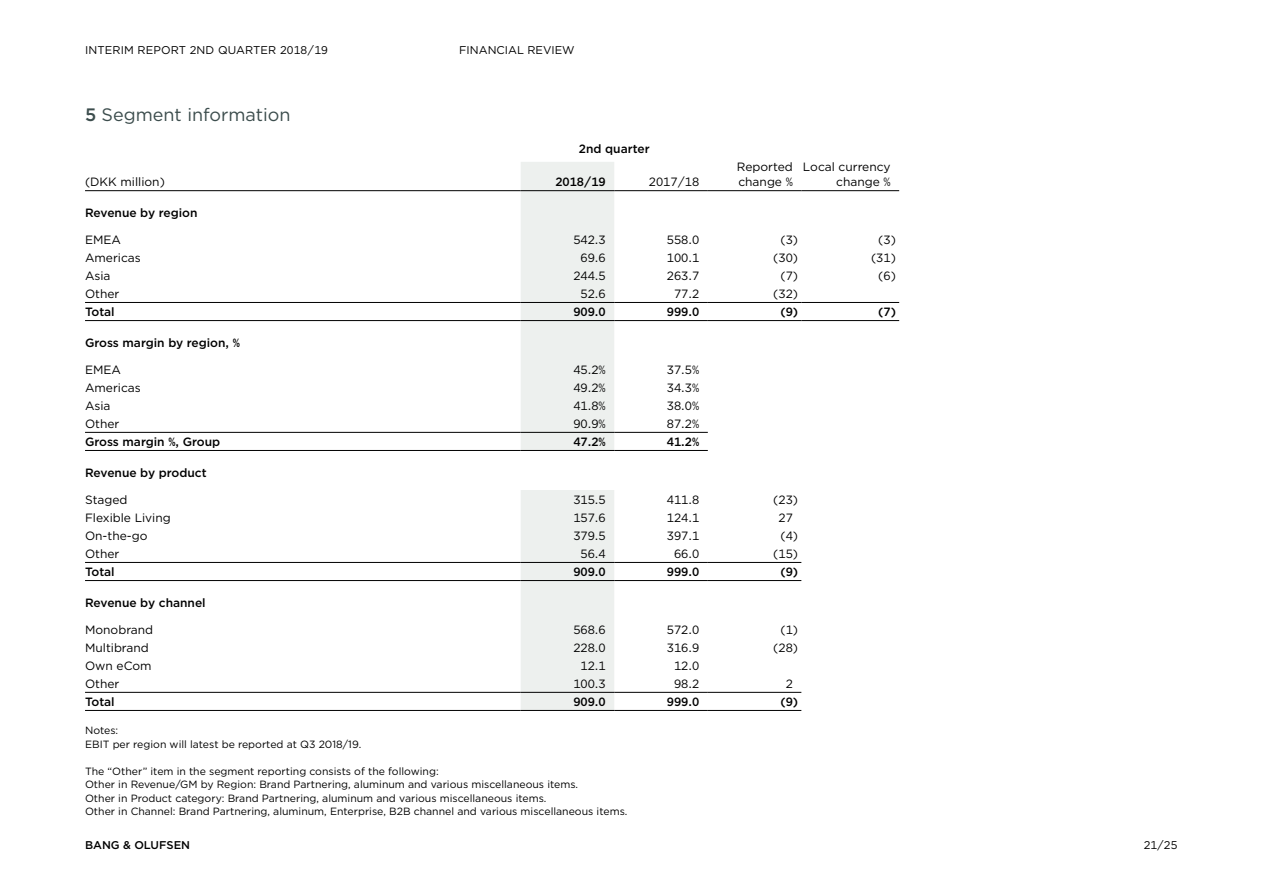
<style>
.page{position:relative;width:1263px;height:893px;background:#fff}
.page>*{position:absolute;margin:0;border:0;box-sizing:border-box;transform-origin:0 0}
.t1{font:18px "Gotham";color:#3c4d4d}
.t2{font:12px/15px "Gotham";color:#000}
.t3{font:500 12px "Gotham";color:#000}
.t4{font:11.25px "Gotham";letter-spacing:.01em;color:#000}
.t5{font:500 11.25px "Gotham";color:#000}
.t6{font:10.5px/13.5px "Gotham";color:#000}
.s1{font-weight:500}
</style>
<div class="page">
<div style="left:521px;top:162px;width:93px;height:288px;background:#edf0ee"></div>
<hr style="left:85px;top:190px;width:436px;height:1px;background:#000">
<hr style="left:521px;top:190px;width:93px;height:1px;background:#000">
<hr style="left:614px;top:190px;width:94px;height:1px;background:#000">
<hr style="left:708px;top:190px;width:93px;height:1px;background:#000">
<hr style="left:801px;top:190px;width:98px;height:1px;background:#000">
<hr style="left:85px;top:302px;width:436px;height:1px;background:#000">
<hr style="left:521px;top:302px;width:93px;height:1px;background:#000">
<hr style="left:614px;top:302px;width:94px;height:1px;background:#000">
<hr style="left:708px;top:302px;width:93px;height:1px;background:#000">
<hr style="left:801px;top:302px;width:98px;height:1px;background:#000">
<hr style="left:85px;top:320px;width:436px;height:1px;background:#000">
<hr style="left:521px;top:320px;width:93px;height:1px;background:#000">
<hr style="left:614px;top:320px;width:94px;height:1px;background:#000">
<hr style="left:708px;top:320px;width:93px;height:1px;background:#000">
<hr style="left:801px;top:320px;width:98px;height:1px;background:#000">
<hr style="left:85px;top:432px;width:436px;height:1px;background:#000">
<hr style="left:521px;top:432px;width:93px;height:1px;background:#000">
<hr style="left:614px;top:432px;width:94px;height:1px;background:#000">
<hr style="left:85px;top:450px;width:436px;height:1px;background:#000">
<hr style="left:521px;top:450px;width:93px;height:1px;background:#000">
<hr style="left:614px;top:450px;width:94px;height:1px;background:#000">
<div style="left:521px;top:490px;width:93px;height:220px;background:#edf0ee"></div>
<hr style="left:85px;top:562px;width:436px;height:1px;background:#000">
<hr style="left:521px;top:562px;width:93px;height:1px;background:#000">
<hr style="left:614px;top:562px;width:94px;height:1px;background:#000">
<hr style="left:708px;top:562px;width:93px;height:1px;background:#000">
<hr style="left:85px;top:580px;width:436px;height:1px;background:#000">
<hr style="left:521px;top:580px;width:93px;height:1px;background:#000">
<hr style="left:614px;top:580px;width:94px;height:1px;background:#000">
<hr style="left:708px;top:580px;width:93px;height:1px;background:#000">
<hr style="left:85px;top:692px;width:436px;height:1px;background:#000">
<hr style="left:521px;top:692px;width:93px;height:1px;background:#000">
<hr style="left:614px;top:692px;width:94px;height:1px;background:#000">
<hr style="left:708px;top:692px;width:93px;height:1px;background:#000">
<hr style="left:85px;top:710px;width:436px;height:1px;background:#000">
<hr style="left:521px;top:710px;width:93px;height:1px;background:#000">
<hr style="left:614px;top:710px;width:94px;height:1px;background:#000">
<hr style="left:708px;top:710px;width:93px;height:1px;background:#000">
<p class="t4" style="left:85px;top:42px;width:244px">INTERIM REPORT 2ND QUARTER 2018/19</p>
<p class="t4" style="left:459px;top:42px;width:117px">FINANCIAL REVIEW</p>
<h1 class="t1" style="left:85px;top:103px;width:207px"><span class="s1">5</span> Segment information</h1>
<p class="t3" style="left:579px;top:141px;width:72px">2nd quarter</p>
<p class="t2" style="left:85px;top:174px;width:81px">(DKK million)</p>
<p class="t3" style="left:555px;top:174px;width:52px">2018/19</p>
<p class="t2" style="left:649px;top:174px;width:52px">2017/18</p>
<p class="t2" style="left:737px;top:159px;width:57px">Reported change %</p>
<p class="t2" style="left:803px;top:159px;width:89px;text-align:right">Local currency change %</p>
<p class="t3" style="left:85px;top:205px;width:114px">Revenue by region</p>
<p class="t2" style="left:85px;top:232px;width:37px">EMEA</p>
<p class="t2" style="left:573px;top:232px;width:34px">542.3</p>
<p class="t2" style="left:667px;top:232px;width:34px">558.0</p>
<p class="t2" style="left:780px;top:232px;width:19px">(3)</p>
<p class="t2" style="left:878px;top:232px;width:19px">(3)</p>
<p class="t2" style="left:85px;top:250px;width:57px">Americas</p>
<p class="t2" style="left:580px;top:250px;width:27px">69.6</p>
<p class="t2" style="left:667px;top:250px;width:34px">100.1</p>
<p class="t2" style="left:773px;top:250px;width:26px">(30)</p>
<p class="t2" style="left:871px;top:250px;width:26px">(31)</p>
<p class="t2" style="left:85px;top:268px;width:27px">Asia</p>
<p class="t2" style="left:573px;top:268px;width:34px">244.5</p>
<p class="t2" style="left:667px;top:268px;width:34px">263.7</p>
<p class="t2" style="left:780px;top:268px;width:19px">(7)</p>
<p class="t2" style="left:878px;top:268px;width:19px">(6)</p>
<p class="t2" style="left:85px;top:286px;width:36px">Other</p>
<p class="t2" style="left:580px;top:286px;width:27px">52.6</p>
<p class="t2" style="left:674px;top:286px;width:27px">77.2</p>
<p class="t2" style="left:773px;top:286px;width:26px">(32)</p>
<p class="t3" style="left:85px;top:304px;width:31px">Total</p>
<p class="t3" style="left:573px;top:304px;width:34px">909.0</p>
<p class="t3" style="left:667px;top:304px;width:34px">999.0</p>
<p class="t3" style="left:780px;top:304px;width:19px">(9)</p>
<p class="t3" style="left:878px;top:304px;width:19px">(7)</p>
<p class="t3" style="left:85px;top:335px;width:156px">Gross margin by region, %</p>
<p class="t2" style="left:85px;top:362px;width:37px">EMEA</p>
<p class="t2" style="left:573px;top:362px;width:34px">45.2%</p>
<p class="t2" style="left:667px;top:362px;width:34px">37.5%</p>
<p class="t2" style="left:85px;top:380px;width:57px">Americas</p>
<p class="t2" style="left:573px;top:380px;width:34px">49.2%</p>
<p class="t2" style="left:667px;top:380px;width:34px">34.3%</p>
<p class="t2" style="left:85px;top:398px;width:27px">Asia</p>
<p class="t2" style="left:573px;top:398px;width:34px">41.8%</p>
<p class="t2" style="left:667px;top:398px;width:34px">38.0%</p>
<p class="t2" style="left:85px;top:416px;width:36px">Other</p>
<p class="t2" style="left:573px;top:416px;width:34px">90.9%</p>
<p class="t2" style="left:667px;top:416px;width:34px">87.2%</p>
<p class="t3" style="left:85px;top:434px;width:137px">Gross margin %, Group</p>
<p class="t3" style="left:573px;top:434px;width:34px">47.2%</p>
<p class="t3" style="left:667px;top:434px;width:34px">41.2%</p>
<p class="t3" style="left:85px;top:465px;width:123px">Revenue by product</p>
<p class="t2" style="left:85px;top:492px;width:44px">Staged</p>
<p class="t2" style="left:573px;top:492px;width:34px">315.5</p>
<p class="t2" style="left:667px;top:492px;width:34px">411.8</p>
<p class="t2" style="left:773px;top:492px;width:26px">(23)</p>
<p class="t2" style="left:85px;top:510px;width:87px">Flexible Living</p>
<p class="t2" style="left:573px;top:510px;width:34px">157.6</p>
<p class="t2" style="left:667px;top:510px;width:34px">124.1</p>
<p class="t2" style="left:778px;top:510px;width:16px">27</p>
<p class="t2" style="left:85px;top:528px;width:64px">On-the-go</p>
<p class="t2" style="left:573px;top:528px;width:34px">379.5</p>
<p class="t2" style="left:667px;top:528px;width:34px">397.1</p>
<p class="t2" style="left:780px;top:528px;width:19px">(4)</p>
<p class="t2" style="left:85px;top:546px;width:36px">Other</p>
<p class="t2" style="left:580px;top:546px;width:27px">56.4</p>
<p class="t2" style="left:674px;top:546px;width:27px">66.0</p>
<p class="t2" style="left:773px;top:546px;width:26px">(15)</p>
<p class="t3" style="left:85px;top:564px;width:31px">Total</p>
<p class="t3" style="left:573px;top:564px;width:34px">909.0</p>
<p class="t3" style="left:667px;top:564px;width:34px">999.0</p>
<p class="t3" style="left:780px;top:564px;width:19px">(9)</p>
<p class="t3" style="left:85px;top:595px;width:122px">Revenue by channel</p>
<p class="t2" style="left:85px;top:622px;width:70px">Monobrand</p>
<p class="t2" style="left:573px;top:622px;width:34px">568.6</p>
<p class="t2" style="left:667px;top:622px;width:34px">572.0</p>
<p class="t2" style="left:780px;top:622px;width:19px">(1)</p>
<p class="t2" style="left:85px;top:640px;width:65px">Multibrand</p>
<p class="t2" style="left:573px;top:640px;width:34px">228.0</p>
<p class="t2" style="left:667px;top:640px;width:34px">316.9</p>
<p class="t2" style="left:773px;top:640px;width:26px">(28)</p>
<p class="t2" style="left:85px;top:658px;width:68px">Own eCom</p>
<p class="t2" style="left:580px;top:658px;width:27px">12.1</p>
<p class="t2" style="left:674px;top:658px;width:27px">12.0</p>
<p class="t2" style="left:85px;top:676px;width:36px">Other</p>
<p class="t2" style="left:573px;top:676px;width:34px">100.3</p>
<p class="t2" style="left:674px;top:676px;width:27px">98.2</p>
<p class="t2" style="left:786px;top:676px;width:9px">2</p>
<p class="t3" style="left:85px;top:694px;width:31px">Total</p>
<p class="t3" style="left:573px;top:694px;width:34px">909.0</p>
<p class="t3" style="left:667px;top:694px;width:34px">999.0</p>
<p class="t3" style="left:780px;top:694px;width:19px">(9)</p>
<p class="t6" style="left:85px;top:723px;width:278px">Notes:<br>EBIT per region will latest be reported at Q3 2018/19.</p>
<p class="t6" style="left:85px;top:764px;width:544px">The “Other” item in the segment reporting consists of the following:<br>Other in Revenue/GM by Region: Brand Partnering, aluminum and various miscellaneous items.<br>Other in Product category: Brand Partnering, aluminum and various miscellaneous items.<br>Other in Channel: Brand Partnering, aluminum, Enterprise, B2B channel and various miscellaneous items.</p>
<p class="t5" style="left:85px;top:838px;width:107px">BANG &amp; OLUFSEN</p>
<p class="t4" style="left:1144px;top:838px;width:35px">21/25</p>
</div>
